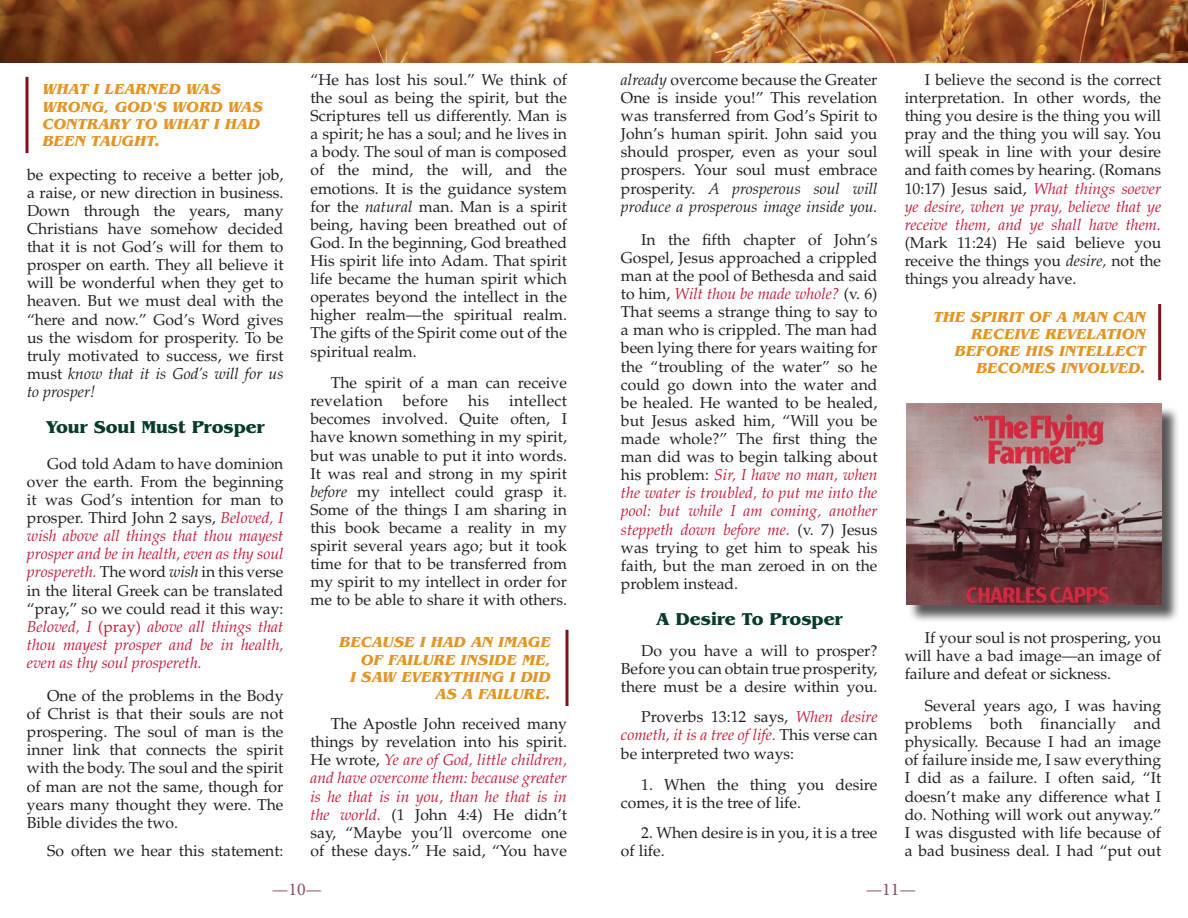
<style>
.page{position:relative;width:1188px;height:918px;background:#fff}
.page>*{position:absolute;margin:0;border:0;box-sizing:border-box;transform-origin:0 0}
.t1{font:700 18px "Benguiat Pro ITC";color:#063a2d}
.t2{font:18px "Minion Pro";color:#8d4a6b}
.t3{font:15.75px/18.1px "Palatino LT Std";color:#231f20;text-align:justify}
.t4{font:italic 700 15px/17.2px "Benguiat Pro ITC";color:#e49526;text-align:right}
.s1{font-style:italic}
.s2{font-style:italic;color:#c51f3c}
.s3{color:#c51f3c}
</style>
<div class="page">
<img style="left:0;top:0;width:1188px;height:63px">
<hr style="left:26px;top:77px;width:2px;height:76px;background:#850e17">
<hr style="left:1158px;top:304px;width:3px;height:76px;background:#850e17">
<hr style="left:566px;top:630px;width:2px;height:76px;background:#850e17">
<div style="left:908px;top:406px;width:272px;height:217px;background:#231f20;opacity:.75"></div>
<img style="left:906px;top:404px;width:255px;height:200px">
<p class="t4" style="left:42px;top:81px;width:222px;text-align:left">WHAT I LEARNED WAS<br>WRONG, GOD'S WORD WAS<br>CONTRARY TO WHAT I HAD<br>BEEN TAUGHT.</p>
<p class="t3" style="left:27px;top:166px;width:258px">be expecting to receive a better job, a raise, or new direction in business.<br>Down through the years, many Christians have somehow decided that it is not God’s will for them to prosper on earth. They all believe it will be wonderful when they get to heaven. But we must deal with the “here and now.” God’s Word gives us the wisdom for prosperity. To be truly motivated to success, we first must <span class="s1">know that it is God’s will for us to prosper!</span></p>
<p class="t1" style="left:46px;top:416px;width:221px">Your Soul Must Prosper</p>
<p class="t3" style="left:27px;top:455px;width:258px;text-indent:20px">God told Adam to have dominion over the earth. From the beginning it was God’s intention for man to prosper. Third John 2 says, <span class="s2">Beloved, I wish above all things that thou mayest prosper and be in health, even as thy soul prospereth.</span> The word <span class="s1">wish</span> in this verse in the literal Greek can be translated “pray,” so we could read it this way:<br><span class="s2">Beloved, I</span> <span class="s3">(pray)</span> <span class="s2">above all things that thou mayest prosper and be in health, even as thy soul prospereth.</span></p>
<p class="t3" style="left:27px;top:687px;width:258px;text-indent:20px">One of the problems in the Body of Christ is that their souls are not prospering. The soul of man is the inner link that connects the spirit with the body. The soul and the spirit of man are not the same, though for years many thought they were. The Bible divides the two.</p>
<p class="t3" style="left:47px;top:842px;width:238px">So often we hear this statement:</p>
<p class="t3" style="left:310px;top:71px;width:258px">“He has lost his soul.” We think of the soul as being the spirit, but the Scriptures tell us differently. Man is a spirit; he has a soul; and he lives in a body. The soul of man is composed of the mind, the will, and the emotions. It is the guidance system for the <span class="s1">natural</span> man. Man is a spirit being, having been breathed out of God. In the beginning, God breathed His spirit life into Adam. That spirit life became the human spirit which operates beyond the intellect in the higher realm—the spiritual realm.<br>The gifts of the Spirit come out of the spiritual realm.</p>
<p class="t3" style="left:310px;top:374px;width:258px;text-indent:20px">The spirit of a man can receive revelation</p>
<p class="t3" style="left:403px;top:392px;width:47px">before</p>
<p class="t3" style="left:468px;top:392px;width:23px">his</p>
<p class="t3" style="left:310px;top:392px;width:258px;text-indent:199px">intellect becomes involved. Quite often, I have known something in my spirit, but was unable to put it into words.<br>It was real and strong in my spirit <span class="s1">before</span> my intellect could grasp it.<br>Some of the things I am sharing in this book became a reality in my spirit several years ago; but it took time for that to be transferred from my spirit to my intellect in order for me to be able to share it with others.</p>
<p class="t4" style="left:339px;top:634px;width:213px">BECAUSE I HAD AN IMAGE<br>OF FAILURE INSIDE ME,<br>I SAW EVERYTHING I DID<br>AS A FAILURE.</p>
<p class="t3" style="left:310px;top:715px;width:258px;text-indent:20px">The Apostle John received many things by revelation into his spirit.<br>He wrote, <span class="s2">Ye are of God, little children, and have overcome them: because greater is he that is in you, than he that is in the world.</span> (1 John 4:4) He didn’t say, “Maybe you’ll overcome one of these days.” He said, “You have</p>
<p class="t3" style="left:621px;top:71px;width:258px"><span class="s1">already</span> overcome because the Greater One is inside you!” This revelation was transferred from God’s Spirit to John’s human spirit. John said you should prosper, even as your soul prospers. Your soul must embrace prosperity. <span class="s1">A prosperous soul will produce a prosperous image inside you.</span></p>
<p class="t3" style="left:621px;top:231px;width:258px;text-indent:20px">In the fifth chapter of John’s Gospel, Jesus approached a crippled man at the pool of Bethesda and said to him, <span class="s2">Wilt thou be made whole?</span> (v. 6)<br>That seems a strange thing to say to a man who is crippled. The man had been lying there for years waiting for the “troubling of the water” so he could go down into the water and be healed. He wanted to be healed, but Jesus asked him, “Will you be made whole?” The first thing the man did was to begin talking about his problem: <span class="s2">Sir, I have no man, when the water is troubled, to put me into the pool: but while I am coming, another steppeth down before me.</span> (v. 7) Jesus was trying to get him to speak his faith, but the man zeroed in on the problem instead.</p>
<p class="t1" style="left:656px;top:608px;width:188px">A Desire To Prosper</p>
<p class="t3" style="left:621px;top:642px;width:258px;text-indent:20px">Do you have a will to prosper?<br>Before you can obtain true prosperity, there must be a desire within you.</p>
<p class="t3" style="left:621px;top:708px;width:258px;text-indent:20px">Proverbs 13:12 says, <span class="s2">When desire cometh, it is a tree of life.</span> This verse can be interpreted two ways:</p>
<p class="t3" style="left:621px;top:776px;width:258px;text-indent:20px">1. When the thing you desire comes, it is the tree of life.</p>
<p class="t3" style="left:621px;top:824px;width:258px;text-indent:20px">2. When desire is in you, it is a tree of life.</p>
<p class="t3" style="left:905px;top:71px;width:258px;text-indent:20px">I believe the second is the correct interpretation. In other words, the thing you desire is the thing you will pray and the thing you will say. You will speak in line with your desire and faith comes by hearing. (Romans 10:17) Jesus said, <span class="s2">What things soever ye desire, when ye pray, believe that ye receive them, and ye shall have them.</span></p>
<p class="t3" style="left:905px;top:234px;width:258px">(Mark 11:24) He said believe you receive the things you <span class="s1">desire,</span> not the things you already have.</p>
<p class="t4" style="left:933px;top:308px;width:214px">THE SPIRIT OF A MAN CAN<br>RECEIVE REVELATION<br>BEFORE HIS INTELLECT<br>BECOMES INVOLVED.</p>
<p class="t3" style="left:905px;top:629px;width:258px;text-indent:20px">If your soul is not prospering, you will have a bad image—an image of failure and defeat or sickness.</p>
<p class="t3" style="left:905px;top:697px;width:258px;text-indent:20px">Several years ago, I was having problems both financially and physically. Because I had an image of failure inside me, I saw everything I did as a failure. I often said, “It doesn’t make any difference what I do. Nothing will work out anyway.” I was disgusted with life because of a bad business deal. I had “put out</p>
<p class="t2" style="left:272px;top:878px;width:52px">—10—</p>
<p class="t2" style="left:866px;top:878px;width:52px">—11—</p>
</div>
